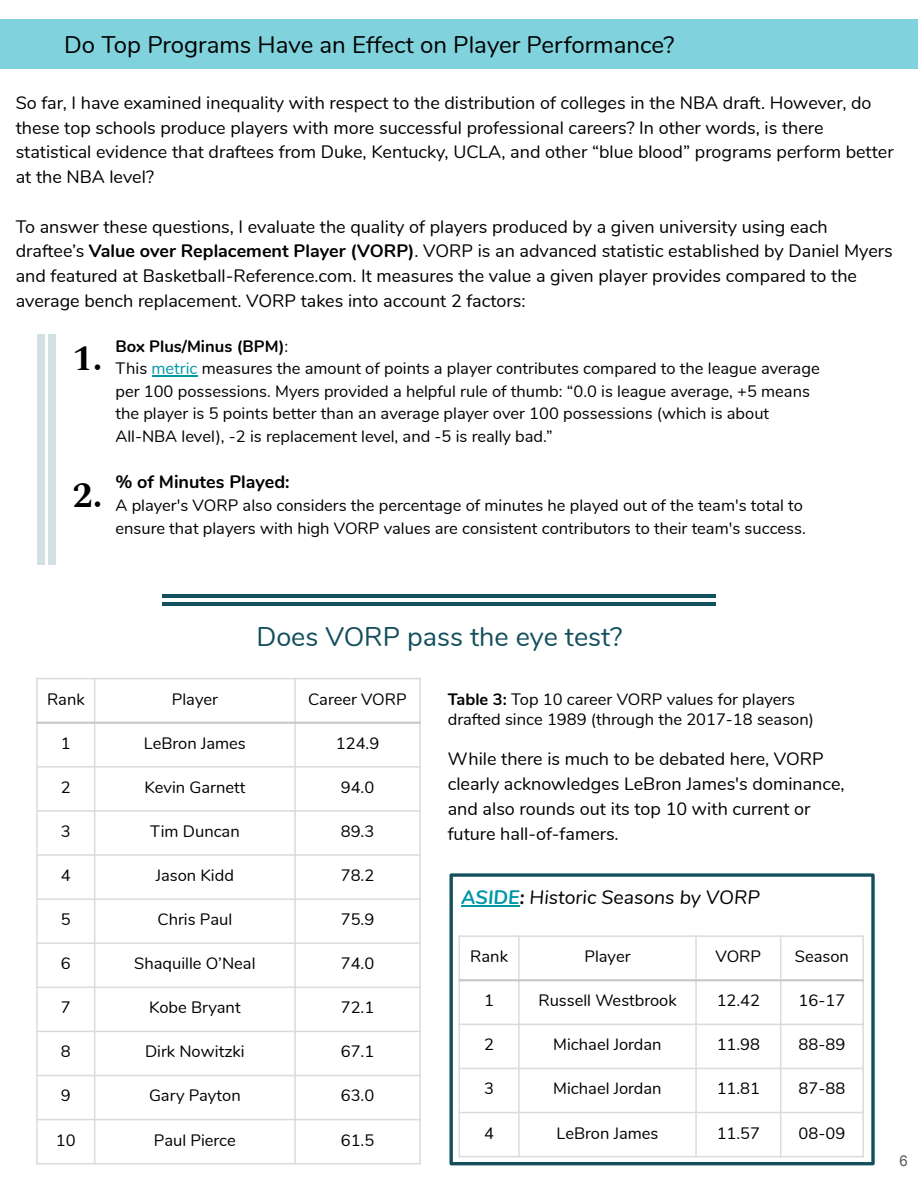
<style>
.page{position:relative;width:918px;height:1188px;background:#fff}
.page>*{position:absolute;margin:0;border:0;box-sizing:border-box;transform-origin:0 0}
.t1{font:700 36px "Spectral";color:#000}
.t2{font:27px "Nunito";color:#134f5c}
.t3{font:24px "Nunito";color:#000}
.t4{font:italic 19.5px "Nunito";color:#000}
.t5{font:18px/24.8px "Nunito";color:#000}
.t6{font:700 18px "Nunito";color:#000}
.t7{font:16.5px/22.5px "Nunito";color:#000}
.t8{font:15px "Arial";color:#595959}
.s1{font-weight:700}
.s2{color:#0097a7}
.s3{font-weight:700;color:#0097a7}
</style>
<div class="page">
<div style="left:0;top:19px;width:918px;height:50px;background:#80d3dc"></div>
<div style="left:37px;top:334px;width:8px;height:231px;background:#d0e0e3"></div>
<div style="left:48px;top:334px;width:8px;height:231px;background:#d0e0e3"></div>
<hr style="left:152px;top:375px;width:45px;height:2px;background:#0097a7">
<hr style="left:163px;top:595px;width:553px;height:3px;background:#134f5c">
<hr style="left:163px;top:603px;width:553px;height:3px;background:#134f5c">
<hr style="left:36px;top:678px;width:2px;height:486px;background:#dbdbdb">
<hr style="left:94px;top:678px;width:1px;height:486px;background:#dbdbdb">
<hr style="left:294px;top:678px;width:2px;height:486px;background:#dbdbdb">
<hr style="left:419px;top:678px;width:2px;height:486px;background:#dbdbdb">
<hr style="left:36px;top:678px;width:385px;height:1px;background:#dbdbdb">
<hr style="left:36px;top:722px;width:385px;height:2px;background:#c9c9c9">
<hr style="left:36px;top:766px;width:385px;height:2px;background:#dbdbdb">
<hr style="left:36px;top:810px;width:385px;height:2px;background:#dbdbdb">
<hr style="left:36px;top:854px;width:385px;height:2px;background:#dbdbdb">
<hr style="left:36px;top:898px;width:385px;height:2px;background:#dbdbdb">
<hr style="left:36px;top:942px;width:385px;height:2px;background:#dbdbdb">
<hr style="left:36px;top:987px;width:385px;height:1px;background:#dbdbdb">
<hr style="left:36px;top:1031px;width:385px;height:1px;background:#dbdbdb">
<hr style="left:36px;top:1075px;width:385px;height:1px;background:#dbdbdb">
<hr style="left:36px;top:1119px;width:385px;height:1px;background:#dbdbdb">
<hr style="left:36px;top:1163px;width:385px;height:1px;background:#dbdbdb">
<div style="left:449px;top:873px;width:426px;height:292px;border:3px solid #134f5c"></div>
<hr style="left:461px;top:905px;width:59px;height:2px;background:#0097a7">
<hr style="left:459px;top:935px;width:1px;height:222px;background:#dbdbdb">
<hr style="left:518px;top:935px;width:2px;height:222px;background:#dbdbdb">
<hr style="left:695px;top:935px;width:2px;height:222px;background:#dbdbdb">
<hr style="left:780px;top:935px;width:1px;height:222px;background:#dbdbdb">
<hr style="left:862px;top:935px;width:2px;height:222px;background:#dbdbdb">
<hr style="left:459px;top:935px;width:405px;height:2px;background:#dbdbdb">
<hr style="left:459px;top:979px;width:405px;height:2px;background:#c9c9c9">
<hr style="left:459px;top:1024px;width:405px;height:1px;background:#dbdbdb">
<hr style="left:459px;top:1068px;width:405px;height:1px;background:#dbdbdb">
<hr style="left:459px;top:1112px;width:405px;height:1px;background:#dbdbdb">
<hr style="left:459px;top:1156px;width:405px;height:1px;background:#dbdbdb">
<h3 class="t3" style="left:64px;top:28px;width:612px">Do Top Programs Have an Effect on Player Performance?</h3>
<p class="t5" style="left:16px;top:90px;width:880px">So far, I have examined inequality with respect to the distribution of colleges in the NBA draft. However, do these top schools produce players with more successful professional careers? In other words, is there statistical evidence that draftees from Duke, Kentucky, UCLA, and other “blue blood” programs perform better at the NBA level?</p>
<p class="t5" style="left:16px;top:214px;width:879px">To answer these questions, I evaluate the quality of players produced by a given university using each draftee’s <span class="s1">Value over Replacement Player (VORP)</span>. VORP is an advanced statistic established by Daniel Myers and featured at Basketball-Reference.com. It measures the value a given player provides compared to the average bench replacement. VORP takes into account 2 factors:</p>
<h1 class="t1" style="left:73px;top:332px;width:31px">1.</h1>
<h1 class="t1" style="left:73px;top:469px;width:31px">2.</h1>
<p class="t7" style="left:115px;top:335px;width:706px"><span class="s1">Box Plus/Minus (BPM)</span>:<br>This <span class="s2">metric</span> measures the amount of points a player contributes compared to the league average per 100 possessions. Myers provided a helpful rule of thumb: “0.0 is league average, +5 means the player is 5 points better than an average player over 100 possessions (which is about All-NBA level), -2 is replacement level, and -5 is really bad.”</p>
<p class="t6" style="left:115px;top:470px;width:176px">% of Minutes Played:</p>
<p class="t7" style="left:115px;top:495px;width:692px">A player's VORP also considers the percentage of minutes he played out of the team's total to ensure that players with high VORP values are consistent contributors to their team's success.</p>
<h2 class="t2" style="left:256px;top:619px;width:367px">Does VORP pass the eye test?</h2>
<p class="t7" style="left:47px;top:688px;width:39px">Rank</p>
<p class="t7" style="left:172px;top:688px;width:48px">Player</p>
<p class="t7" style="left:308px;top:688px;width:100px">Career VORP</p>
<p class="t7" style="left:61px;top:732px;width:11px">1</p>
<p class="t7" style="left:144px;top:732px;width:103px">LeBron James</p>
<p class="t7" style="left:336px;top:732px;width:45px">124.9</p>
<p class="t7" style="left:61px;top:776px;width:11px">2</p>
<p class="t7" style="left:144px;top:776px;width:102px">Kevin Garnett</p>
<p class="t7" style="left:341px;top:776px;width:35px">94.0</p>
<p class="t7" style="left:61px;top:820px;width:11px">3</p>
<p class="t7" style="left:150px;top:820px;width:91px">Tim Duncan</p>
<p class="t7" style="left:341px;top:820px;width:35px">89.3</p>
<p class="t7" style="left:61px;top:864px;width:11px">4</p>
<p class="t7" style="left:156px;top:864px;width:80px">Jason Kidd</p>
<p class="t7" style="left:341px;top:864px;width:35px">78.2</p>
<p class="t7" style="left:61px;top:908px;width:11px">5</p>
<p class="t7" style="left:158px;top:908px;width:76px">Chris Paul</p>
<p class="t7" style="left:341px;top:908px;width:35px">75.9</p>
<p class="t7" style="left:61px;top:953px;width:11px">6</p>
<p class="t7" style="left:134px;top:953px;width:123px">Shaquille O’Neal</p>
<p class="t7" style="left:341px;top:953px;width:35px">74.0</p>
<p class="t7" style="left:61px;top:997px;width:11px">7</p>
<p class="t7" style="left:149px;top:997px;width:93px">Kobe Bryant</p>
<p class="t7" style="left:341px;top:997px;width:35px">72.1</p>
<p class="t7" style="left:61px;top:1041px;width:11px">8</p>
<p class="t7" style="left:145px;top:1041px;width:101px">Dirk Nowitzki</p>
<p class="t7" style="left:341px;top:1041px;width:35px">67.1</p>
<p class="t7" style="left:61px;top:1085px;width:11px">9</p>
<p class="t7" style="left:149px;top:1085px;width:93px">Gary Payton</p>
<p class="t7" style="left:341px;top:1085px;width:35px">63.0</p>
<p class="t7" style="left:56px;top:1129px;width:21px">10</p>
<p class="t7" style="left:154px;top:1129px;width:83px">Paul Pierce</p>
<p class="t7" style="left:341px;top:1129px;width:35px">61.5</p>
<p class="t7" style="left:448px;top:689px;width:368px;line-height:20.2px"><span class="s1">Table 3:</span> Top 10 career VORP values for players drafted since 1989 (through the 2017-18 season)</p>
<p class="t5" style="left:448px;top:747px;width:399px">While there is much to be debated here, VORP clearly acknowledges LeBron James's dominance, and also rounds out its top 10 with current or future hall-of-famers.</p>
<p class="t4" style="left:461px;top:884px;width:300px"><span class="s3">ASIDE</span><span class="s1">:</span> Historic Seasons by VORP</p>
<p class="t7" style="left:470px;top:945px;width:39px">Rank</p>
<p class="t7" style="left:584px;top:945px;width:48px">Player</p>
<p class="t7" style="left:716px;top:945px;width:47px">VORP</p>
<p class="t7" style="left:795px;top:945px;width:56px">Season</p>
<p class="t7" style="left:484px;top:990px;width:11px">1</p>
<p class="t7" style="left:538px;top:990px;width:140px">Russell Westbrook</p>
<p class="t7" style="left:717px;top:990px;width:45px">12.42</p>
<p class="t7" style="left:799px;top:990px;width:48px">16-17</p>
<p class="t7" style="left:484px;top:1034px;width:11px">2</p>
<p class="t7" style="left:553px;top:1034px;width:110px">Michael Jordan</p>
<p class="t7" style="left:717px;top:1034px;width:45px">11.98</p>
<p class="t7" style="left:799px;top:1034px;width:48px">88-89</p>
<p class="t7" style="left:484px;top:1078px;width:11px">3</p>
<p class="t7" style="left:553px;top:1078px;width:110px">Michael Jordan</p>
<p class="t7" style="left:717px;top:1078px;width:45px">11.81</p>
<p class="t7" style="left:799px;top:1078px;width:48px">87-88</p>
<p class="t7" style="left:484px;top:1122px;width:11px">4</p>
<p class="t7" style="left:557px;top:1122px;width:103px">LeBron James</p>
<p class="t7" style="left:717px;top:1122px;width:45px">11.57</p>
<p class="t7" style="left:799px;top:1122px;width:48px">08-09</p>
<p class="t8" style="left:900px;top:1155px;width:10px">6</p>
</div>
